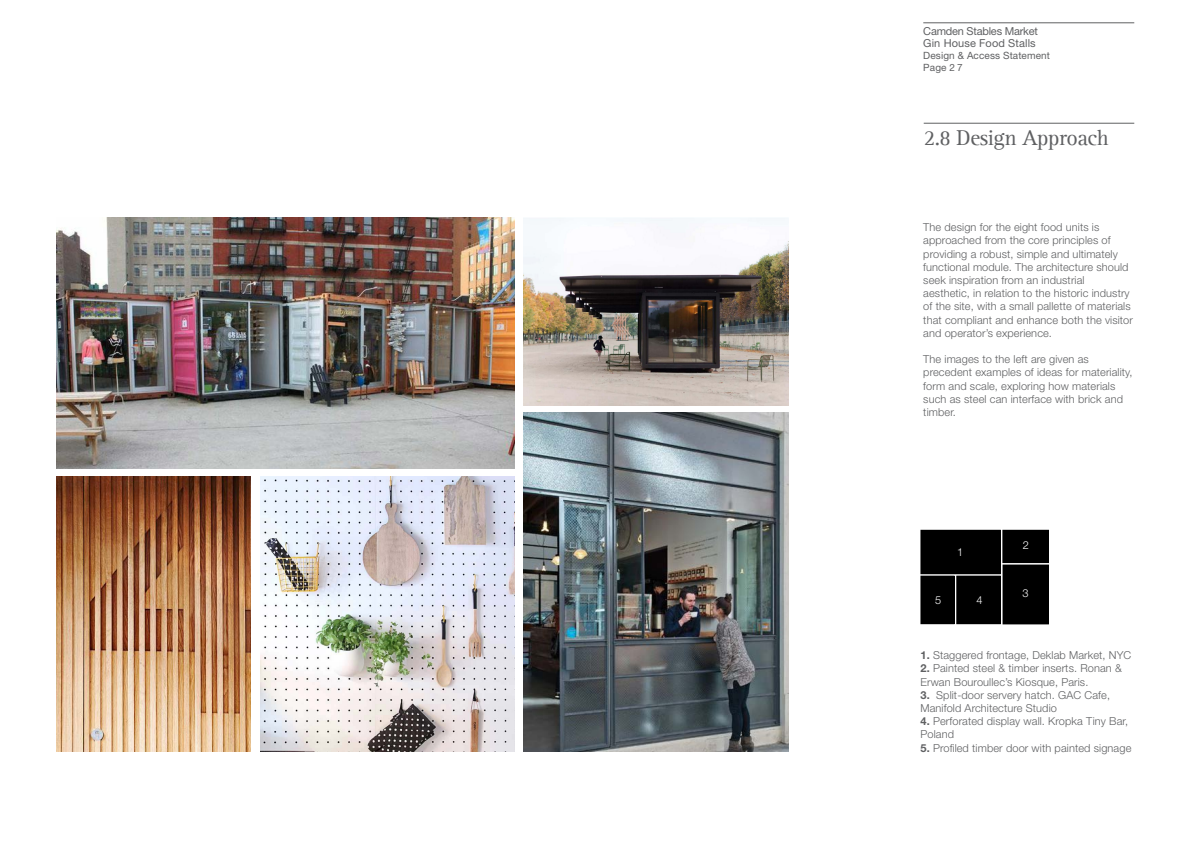
<style>
.page{position:relative;width:1191px;height:842px;background:#fff}
.page>*{position:absolute;margin:0;border:0;box-sizing:border-box;transform-origin:0 0}
.t1{font:22px "Rotis Serif Peircy";letter-spacing:-.02em;color:#5f6062}
.t2{font:300 11px/13.2px "Helvetica Neue LT Std";letter-spacing:.01em;color:#5f6062}
.t3{font:11px/12px "Helvetica Neue LT Std";letter-spacing:-.02em;color:#5f6062}
.t4{font:300 11px "Helvetica Neue LT Std";color:#fff}
.t5{font:10px/12px "Helvetica Neue LT Std";letter-spacing:.01em;color:#5f6062}
.s1{font-weight:700}
</style>
<div class="page">
<hr style="left:923px;top:23px;width:211px;height:1px;background:#5f6062">
<hr style="left:923px;top:123px;width:211px;height:1px;background:#5f6062">
<img style="left:523px;top:218px;width:265px;height:187px">
<img style="left:57px;top:218px;width:457px;height:250px">
<img style="left:261px;top:476px;width:253px;height:275px">
<img style="left:57px;top:476px;width:194px;height:275px">
<img style="left:523px;top:412px;width:265px;height:339px">
<div style="left:921px;top:530px;width:79px;height:44px;background:#000"></div>
<div style="left:1003px;top:530px;width:45px;height:33px;background:#000"></div>
<div style="left:1002px;top:530px;width:47px;height:33px;border:1px solid #000"></div>
<div style="left:1003px;top:565px;width:45px;height:59px;background:#000"></div>
<div style="left:1002px;top:565px;width:47px;height:59px;border:1px solid #000"></div>
<div style="left:956px;top:576px;width:44px;height:48px;background:#000"></div>
<div style="left:956px;top:576px;width:44px;height:48px;border:1px solid #000"></div>
<div style="left:921px;top:576px;width:33px;height:48px;background:#000"></div>
<div style="left:920px;top:576px;width:34px;height:48px;border:1px solid #000"></div>
<p class="t3" style="left:923px;top:25px;width:116px">Camden Stables Market<br>Gin House Food Stalls</p>
<p class="t5" style="left:923px;top:49px;width:128px">Design &amp; Access Statement<br>Page 2 7</p>
<h1 class="t1" style="left:923px;top:126px;width:186px">2.8 Design Approach</h1>
<p class="t2" style="left:923px;top:220px;width:211px">The design for the eight food units is approached from the core principles of providing a robust, simple and ultimately functional module. The architecture should seek inspiration from an industrial aesthetic, in relation to the historic industry of the site, with a small pallette of materials that compliant and enhance both the visitor and operator’s experience.</p>
<p class="t2" style="left:923px;top:352px;width:211px">The images to the left are given as precedent examples of ideas for materiality, form and scale, exploring how materials such as steel can interface with brick and timber.</p>
<p class="t4" style="left:957px;top:545px;width:8px">1</p>
<p class="t4" style="left:935px;top:594px;width:8px">5</p>
<p class="t4" style="left:976px;top:594px;width:8px">4</p>
<p class="t4" style="left:1023px;top:538px;width:8px">2</p>
<p class="t4" style="left:1022px;top:586px;width:8px">3</p>
<p class="t2" style="left:920px;top:648px;width:212px"><span class="s1">1.</span> Staggered frontage, Deklab Market, NYC</p>
<p class="t2" style="left:920px;top:662px;width:203px"><span class="s1">2.</span> Painted steel &amp; timber inserts. Ronan &amp;<br>Erwan Bouroullec’s Kiosque, Paris.</p>
<p class="t2" style="left:920px;top:688px;width:191px"><span class="s1">3.</span> Split-door servery hatch. GAC Cafe,<br>Manifold Architecture Studio</p>
<p class="t2" style="left:920px;top:714px;width:209px"><span class="s1">4.</span> Perforated display wall. Kropka Tiny Bar,<br>Poland</p>
<p class="t2" style="left:920px;top:741px;width:212px"><span class="s1">5.</span> Profiled timber door with painted signage</p>
</div>
